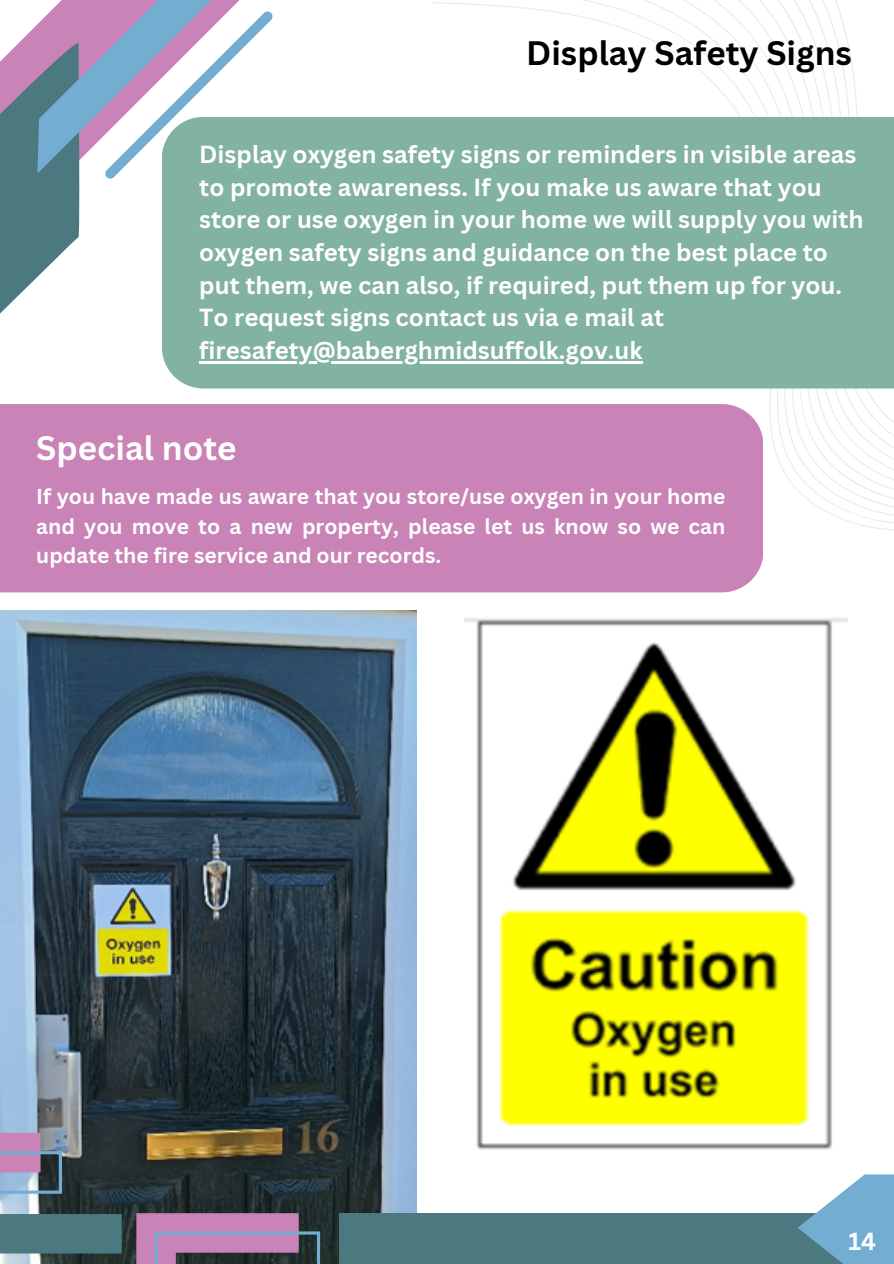
<style>
.page{position:relative;width:894px;height:1264px;background:#fff}
.page>*{position:absolute;margin:0;border:0;box-sizing:border-box;transform-origin:0 0}
.t1{font:700 33px "Canva Sans";color:#000}
.t2{font:700 33px "Canva Sans";color:#fff}
.t3{font:700 24px/32.7px "Canva Sans";color:#fff}
.t4{font:700 21px/29.2px "Canva Sans";color:#fff;text-align:justify}
</style>
<div class="page">
<img style="left:0;top:610px;width:416px;height:653px">
<svg style="left:0;top:1132px;width:121px;height:131px;background:#5a6b76"></svg>
<svg style="left:136px;top:1213px;width:184px;height:50px;background:#997196"></svg>
<div style="left:339px;top:1213px;width:554px;height:50px;background:#4c797f"></div>
<svg style="left:0;top:0;width:273px;height:389px"></svg>
<svg style="left:432px;top:2px;width:461px;height:528px"></svg>
<img style="left:464px;top:618px;width:383px;height:532px">
<div style="left:162px;top:117px;width:731px;height:271px;background:#82b2a3"></div>
<svg style="left:798px;top:1174px;width:95px;height:89px;fill:#74add2"></svg>
<div style="left:0;top:404px;width:763px;height:188px;background:#c983b6"></div>
<hr style="left:199px;top:361px;width:113px;height:2px;background:#fff">
<hr style="left:312px;top:361px;width:330px;height:2px;background:#fff">
<h2 class="t1" style="left:526px;top:30px;width:327px">Display Safety Signs</h2>
<p class="t3" style="left:199px;top:137px;width:665px">Display oxygen safety signs or reminders in visible areas to promote awareness. If you make us aware that you store or use oxygen in your home we will supply you with oxygen safety signs and guidance on the best place to put them, we can also, if required, put them up for you.<br>To request signs contact us via e mail at</p>
<p class="t3" style="left:199px;top:333px;width:444px">firesafety@baberghmidsuffolk.gov.uk</p>
<h1 class="t2" style="left:36px;top:425px;width:202px">Special note</h1>
<p class="t4" style="left:36px;top:481px;width:690px">If you have made us aware that you store/use oxygen in your home and you move to a new property, please let us know so we can update the fire service and our records.</p>
<p class="t3" style="left:848px;top:1224px;width:29px">14</p>
</div>
